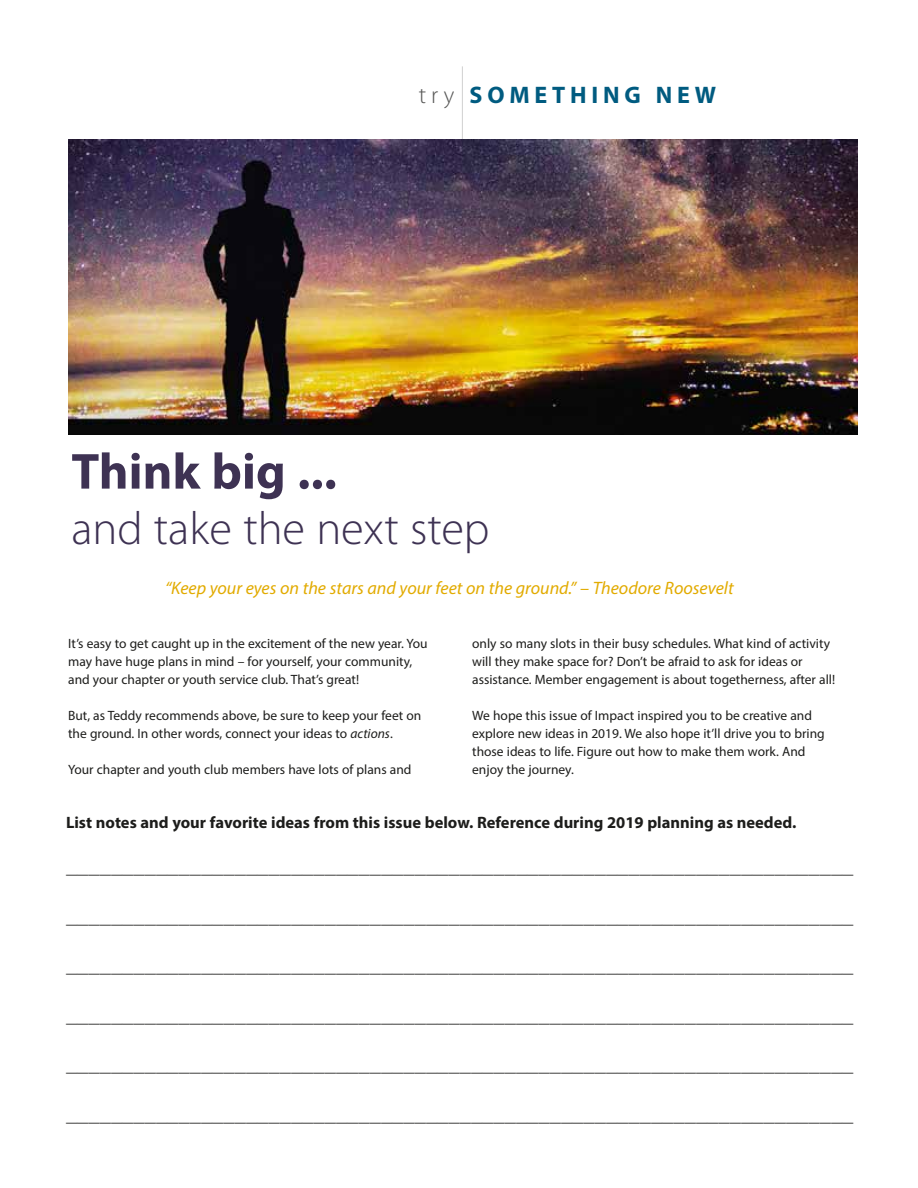
<style>
.page{position:relative;width:918px;height:1188px;background:#fff}
.page>*{position:absolute;margin:0;border:0;box-sizing:border-box;transform-origin:0 0}
.Main_Story_Pull_Quot{font:700 51px "Myriad Pro";color:#3e3253}
.Main_Story_Pull_Quot-2{font:300 46.5px "Myriad Pro";color:#3e3253}
.t1{font:700 24px "Myriad Pro";letter-spacing:.2em;color:#005b80}
.Main_Story_Pull_Quot-3{font:300 22.5px "Myriad Pro";color:#575756}
.Body_Copy{font:italic 18px "Myriad Pro";color:#e2ab00}
.Body_Copy-2{font:700 16.5px "Myriad Pro";color:#1d1d1b}
.Body_Copy-3{font:13.5px/18px "Myriad Pro";color:#1d1d1b}
.s1{font-weight:300;color:#575756}
.s2{font-style:italic}
</style>
<div class="page">
<hr style="left:462px;top:66px;width:1px;height:78px;background:#d0d0d0">
<img style="left:68px;top:139px;width:790px;height:295px">
<p class="t1" style="left:419px;top:79px;width:299px"><span class="s1">try</span> SOMETHING NEW</p>
<p class="Main_Story_Pull_Quot" style="left:71px;top:438px;width:267px">Think big ...</p>
<p class="Main_Story_Pull_Quot-2" style="left:71px;top:503px;width:420px">and take the next step</p>
<p class="Body_Copy" style="left:165px;top:577px;width:570px">“Keep your eyes on the stars and your feet on the ground.” – Theodore Roosevelt</p>
<p class="Body_Copy-3" style="left:68px;top:634px;width:361px">It’s easy to get caught up in the excitement of the new year. You may have huge plans in mind – for yourself, your community, and your chapter or youth service club. That’s great!</p>
<p class="Body_Copy-3" style="left:68px;top:706px;width:355px">But, as Teddy recommends above, be sure to keep your feet on the ground. In other words, connect your ideas to <span class="s2">actions</span>.</p>
<p class="Body_Copy-3" style="left:68px;top:760px;width:345px">Your chapter and youth club members have lots of plans and</p>
<p class="Body_Copy-3" style="left:472px;top:634px;width:364px">only so many slots in their busy schedules. What kind of activity will they make space for? Don’t be afraid to ask for ideas or assistance. Member engagement is about togetherness, after all!</p>
<p class="Body_Copy-3" style="left:472px;top:706px;width:354px">We hope this issue of Impact inspired you to be creative and explore new ideas in 2019. We also hope it’ll drive you to bring those ideas to life. Figure out how to make them work. And enjoy the journey.</p>
<p class="Body_Copy-2" style="left:66px;top:812px;width:732px">List notes and your favorite ideas from this issue below. Reference during 2019 planning as needed.</p>
<p class="Main_Story_Pull_Quot-3" style="left:66px;top:853px;width:789px">______________________________________________________________________</p>
<p class="Main_Story_Pull_Quot-3" style="left:66px;top:903px;width:789px">______________________________________________________________________</p>
<p class="Main_Story_Pull_Quot-3" style="left:66px;top:952px;width:789px">______________________________________________________________________</p>
<p class="Main_Story_Pull_Quot-3" style="left:66px;top:1002px;width:789px">______________________________________________________________________</p>
<p class="Main_Story_Pull_Quot-3" style="left:66px;top:1051px;width:789px">______________________________________________________________________</p>
<p class="Main_Story_Pull_Quot-3" style="left:66px;top:1101px;width:789px">______________________________________________________________________</p>
</div>
